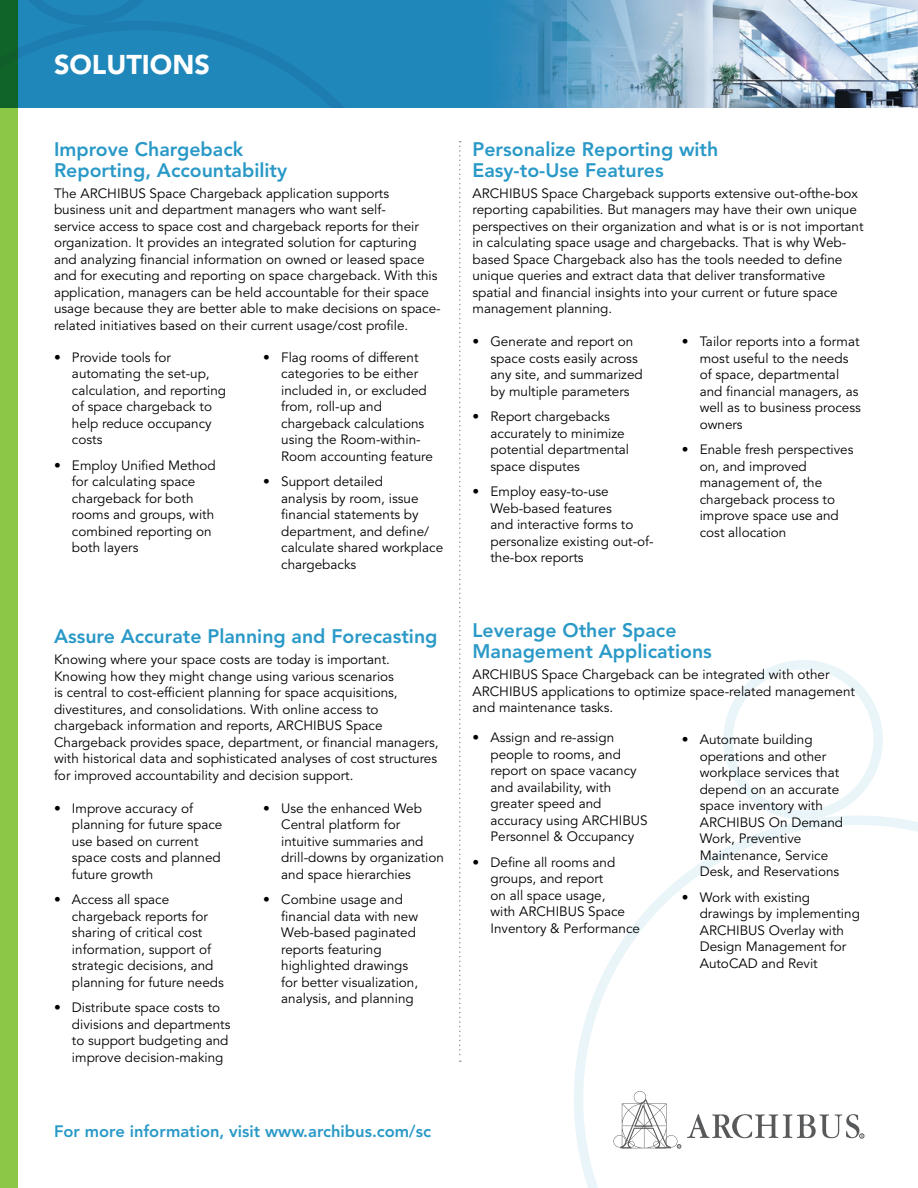
<style>
.page{position:relative;width:918px;height:1188px;background:#fff}
.page>*{position:absolute;margin:0;border:0;box-sizing:border-box;transform-origin:0 0}
.t1{font:900 27px "Avenir LT Std";color:#fff}
.t2{font:800 19.5px/21px "Avenir LT Std";color:#2a99c7}
.t3{font:800 16.5px "Avenir LT Std";color:#2a99c7}
.t4{font:13.5px/16.5px "Avenir LT Std";color:#000}
</style>
<div class="page">
<div style="left:723px;top:660px;width:160px;height:160px;border:9px solid #2a99c7;border-radius:50%"></div>
<svg style="left:574px;top:816px;width:344px;height:372px"></svg>
<svg style="left:613px;top:1091px;width:68px;height:57px"></svg>
<svg style="left:687px;top:1114px;width:177px;height:24px"></svg>
<div style="left:0;top:0;width:18px;height:1188px;background:#8cc747"></div>
<img style="left:424px;top:0;width:494px;height:108px">
<svg style="left:0;top:0;width:424px;height:108px;background:#1e84b2"></svg>
<svg style="left:459px;top:141px;width:2px;height:921px"></svg>
<h1 class="t1" style="left:54px;top:49px;width:157px">SOLUTIONS</h1>
<h2 class="t2" style="left:54px;top:139px;width:235px">Improve Chargeback<br>Reporting, Accountability</h2>
<p class="t4" style="left:54px;top:185px;width:388px">The ARCHIBUS Space Chargeback application supports business unit and department managers who want self-<br>service access to space cost and chargeback reports for their organization. It provides an integrated solution for capturing and analyzing financial information on owned or leased space and for executing and reporting on space chargeback. With this application, managers can be held accountable for their space usage because they are better able to make decisions on space&shy;related initiatives based on their current usage/cost profile.</p>
<p class="t4" style="left:72px;top:349px;width:156px;text-indent:-18px">• Provide tools for automating the set-up, calculation, and reporting of space chargeback to help reduce occupancy costs</p>
<p class="t4" style="left:72px;top:457px;width:145px;text-indent:-18px">• Employ Unified Method for calculating space chargeback for both rooms and groups, with combined reporting on both layers</p>
<p class="t4" style="left:281px;top:349px;width:153px;text-indent:-18px">• Flag rooms of different categories to be either included in, or excluded from, roll-up and chargeback calculations using the Room-within-<br>Room accounting feature</p>
<p class="t4" style="left:281px;top:474px;width:164px;text-indent:-18px">• Support detailed<br>analysis by room, issue financial statements by department, and define/ calculate shared workplace chargebacks</p>
<h2 class="t2" style="left:54px;top:626px;width:385px">Assure Accurate Planning and Forecasting</h2>
<p class="t4" style="left:54px;top:652px;width:386px">Knowing where your space costs are today is important.<br>Knowing how they might change using various scenarios<br>is central to cost-efficient planning for space acquisitions, divestitures, and consolidations. With online access to chargeback information and reports, ARCHIBUS Space Chargeback provides space, department, or financial managers, with historical data and sophisticated analyses of cost structures for improved accountability and decision support.</p>
<p class="t4" style="left:72px;top:800px;width:152px;text-indent:-18px">• Improve accuracy of planning for future space use based on current space costs and planned future growth</p>
<p class="t4" style="left:72px;top:892px;width:153px;text-indent:-18px">• Access all space chargeback reports for sharing of critical cost information, support of strategic decisions, and planning for future needs</p>
<p class="t4" style="left:72px;top:1000px;width:160px;text-indent:-18px">• Distribute space costs to divisions and departments to support budgeting and improve decision-making</p>
<p class="t4" style="left:281px;top:800px;width:164px;text-indent:-18px">• Use the enhanced Web<br>Central platform for intuitive summaries and drill-downs by organization and space hierarchies</p>
<p class="t4" style="left:281px;top:892px;width:138px;text-indent:-18px">• Combine usage and financial data with new<br>Web-based paginated reports featuring highlighted drawings for better visualization, analysis, and planning</p>
<p class="t3" style="left:54px;top:1122px;width:378px">For more information, visit www.archibus.com/sc</p>
<h2 class="t2" style="left:472px;top:139px;width:247px">Personalize Reporting with<br>Easy-to-Use Features</h2>
<p class="t4" style="left:472px;top:185px;width:393px">ARCHIBUS Space Chargeback supports extensive out-ofthe-box reporting capabilities. But managers may have their own unique perspectives on their organization and what is or is not important in calculating space usage and chargebacks. That is why Web&shy;based Space Chargeback also has the tools needed to define unique queries and extract data that deliver transformative spatial and financial insights into your current or future space management planning.</p>
<p class="t4" style="left:490px;top:334px;width:154px;text-indent:-18px">• Generate and report on space costs easily across any site, and summarized by multiple parameters</p>
<p class="t4" style="left:490px;top:409px;width:140px;text-indent:-18px">• Report chargebacks accurately to minimize potential departmental space disputes</p>
<p class="t4" style="left:490px;top:484px;width:165px;text-indent:-18px">• Employ easy-to-use<br>Web-based features<br>and interactive forms to personalize existing out-of&shy;the-box reports</p>
<p class="t4" style="left:700px;top:334px;width:163px;text-indent:-18px">• Tailor reports into a format most useful to the needs of space, departmental and financial managers, as well as to business process owners</p>
<p class="t4" style="left:700px;top:442px;width:155px;text-indent:-18px">• Enable fresh perspectives on, and improved management of, the chargeback process to improve space use and cost allocation</p>
<h2 class="t2" style="left:472px;top:620px;width:241px">Leverage Other Space<br>Management Applications</h2>
<p class="t4" style="left:472px;top:667px;width:384px">ARCHIBUS Space Chargeback can be integrated with other<br>ARCHIBUS applications to optimize space-related management and maintenance tasks.</p>
<p class="t4" style="left:490px;top:730px;width:159px;text-indent:-18px">• Assign and re-assign people to rooms, and report on space vacancy and availability, with greater speed and accuracy using ARCHIBUS<br>Personnel &amp; Occupancy</p>
<p class="t4" style="left:490px;top:854px;width:151px;text-indent:-18px">• Define all rooms and groups, and report<br>on all space usage,<br>with ARCHIBUS Space<br>Inventory &amp; Performance</p>
<p class="t4" style="left:700px;top:732px;width:145px;text-indent:-18px">• Automate building operations and other workplace services that depend on an accurate space inventory with<br>ARCHIBUS On Demand<br>Work, Preventive<br>Maintenance, Service<br>Desk, and Reservations</p>
<p class="t4" style="left:700px;top:889px;width:162px;text-indent:-18px">• Work with existing drawings by implementing<br>ARCHIBUS Overlay with<br>Design Management for<br>AutoCAD and Revit</p>
</div>
